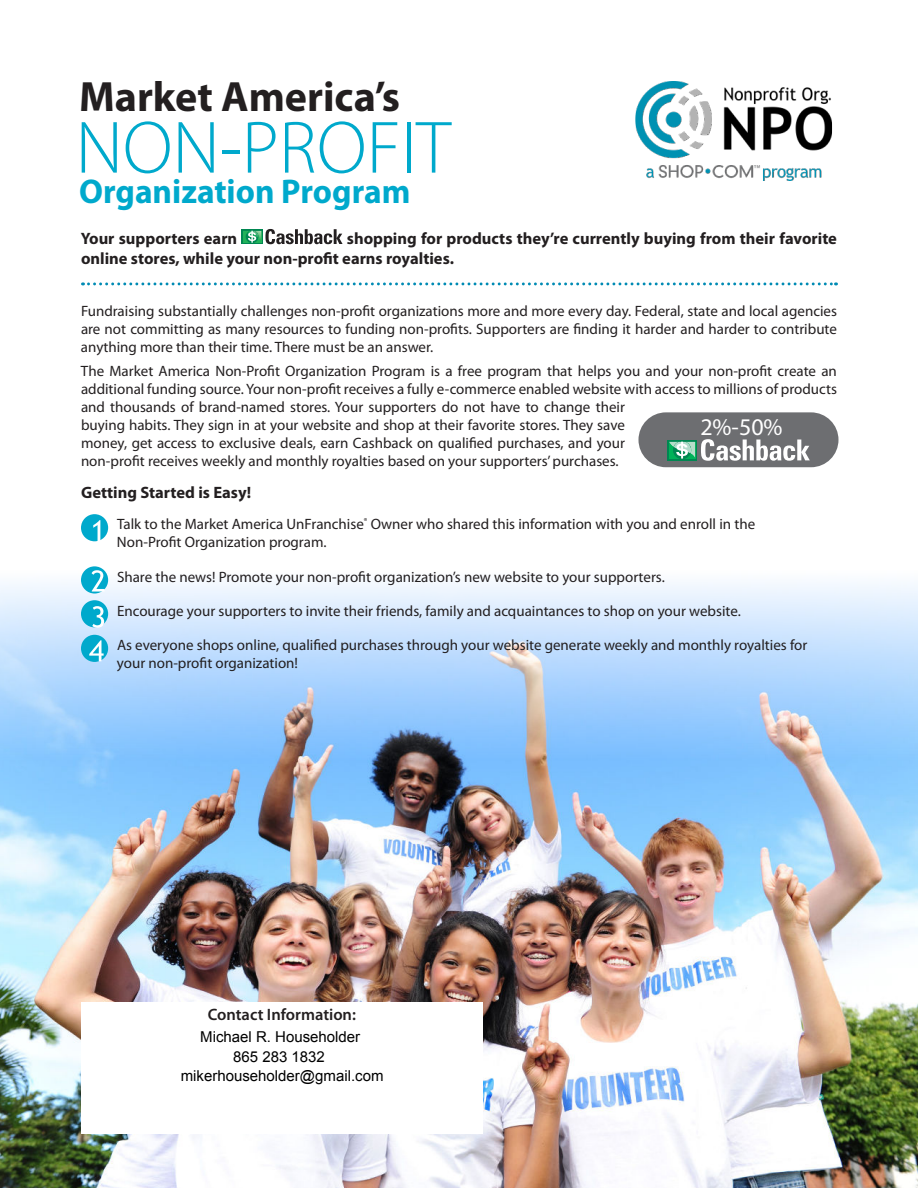
<style>
.page{position:relative;width:918px;height:1188px;background:#fff}
.page>*{position:absolute;margin:0;border:0;box-sizing:border-box;transform-origin:0 0}
.t1{font:300 74.7px "Myriad Pro";color:#00a9cc}
.t2{font:700 42.6px "Myriad Pro";color:#231f20}
.t3{font:700 34.35px "Myriad Pro";color:#00a9cc}
.t4{font:24px "Myriad Pro";color:#fff}
.t5{font:700 16.5px/19.5px "Myriad Pro";color:#231f20}
.t6{font:600 16.5px "Myriad Pro";color:#231f20}
.t7{font:15px/18px "Myriad Pro";color:#231f20}
.t8{font:15px/19.5px "Arial";color:#000;text-align:center}
</style>
<div class="page">
<img style="left:0;top:571px;width:918px;height:617px">
<div style="left:81px;top:1002px;width:402px;height:131px;background:#fff"></div>
<div style="left:242px;top:229px;width:21px;height:15px;background:#008751"></div>
<svg style="left:243px;top:229px;width:100px;height:15px"></svg>
<svg style="left:83px;top:282px;width:754px;height:3px"></svg>
<img style="left:635px;top:81px;width:198px;height:99px">
<div style="left:81px;top:514px;width:27px;height:27px;background:#00a9cc;border-radius:50%"></div>
<svg style="left:93px;top:520px;width:7px;height:21px"></svg>
<div style="left:81px;top:566px;width:27px;height:28px;background:#00a9cc;border-radius:50%"></div>
<svg style="left:92px;top:570px;width:13px;height:22px"></svg>
<div style="left:81px;top:600px;width:27px;height:27px;background:#00a9cc;border-radius:50%"></div>
<svg style="left:92px;top:606px;width:12px;height:22px"></svg>
<div style="left:81px;top:635px;width:27px;height:27px;background:#00a9cc;border-radius:50%"></div>
<svg style="left:89px;top:640px;width:15px;height:21px"></svg>
<svg style="left:638px;top:412px;width:201px;height:55px;background:#848a8a"></svg>
<h2 class="t2" style="left:79px;top:81px;width:323px">Market America’s</h2>
<h1 class="t1" style="left:76px;top:103px;width:377px">NON-PROFIT</h1>
<h3 class="t3" style="left:79px;top:178px;width:333px">Organization Program</h3>
<p class="t5" style="left:81px;top:230px;width:758px;text-indent:266px">shopping for products they’re currently buying from their favorite online stores, while your non-profit earns royalties.</p>
<p class="t5" style="left:81px;top:230px;width:158px">Your supporters earn</p>
<p class="t7" style="left:81px;top:303px;width:758px;text-align:justify">Fundraising substantially challenges non-profit organizations more and more every day. Federal, state and local agencies are not committing as many resources to funding non-profits. Supporters are finding it harder and harder to contribute anything more than their time. There must be an answer.</p>
<p class="t7" style="left:81px;top:364px;width:758px">The Market America Non-Profit Organization Program is a free program that helps you and your non-profit create an additional funding source. Your non-profit receives a fully e-commerce enabled website with access to millions of products and thousands of brand-named stores. Your supporters do not have to change their<br>buying habits. They sign in at your website and shop at their favorite stores. They save<br>money, get access to exclusive deals, earn Cashback on qualified purchases, and your<br>non-profit receives weekly and monthly royalties based on your supporters’ purchases.</p>
<p class="t5" style="left:81px;top:484px;width:172px">Getting Started is Easy!</p>
<p class="t7" style="left:117px;top:517px;width:640px">Talk to the Market America UnFranchise<sup>®</sup> Owner who shared this information with you and enroll in the<br>Non-Profit Organization program.</p>
<p class="t7" style="left:117px;top:569px;width:549px">Share the news! Promote your non-profit organization’s new website to your supporters.</p>
<p class="t7" style="left:117px;top:603px;width:625px">Encourage your supporters to invite their friends, family and acquaintances to shop on your website.</p>
<p class="t7" style="left:117px;top:637px;width:692px">As everyone shops online, qualified purchases through your website generate weekly and monthly royalties for your non-profit organization!</p>
<h3 class="t4" style="left:700px;top:418px;width:84px">2%-50%</h3>
<p class="t6" style="left:208px;top:1005px;width:150px">Contact Information:</p>
<p class="t8" style="left:181px;top:1029px;width:204px">Michael R. Householder<br>865 283 1832 mikerhouseholder@gmail.com</p>
</div>
